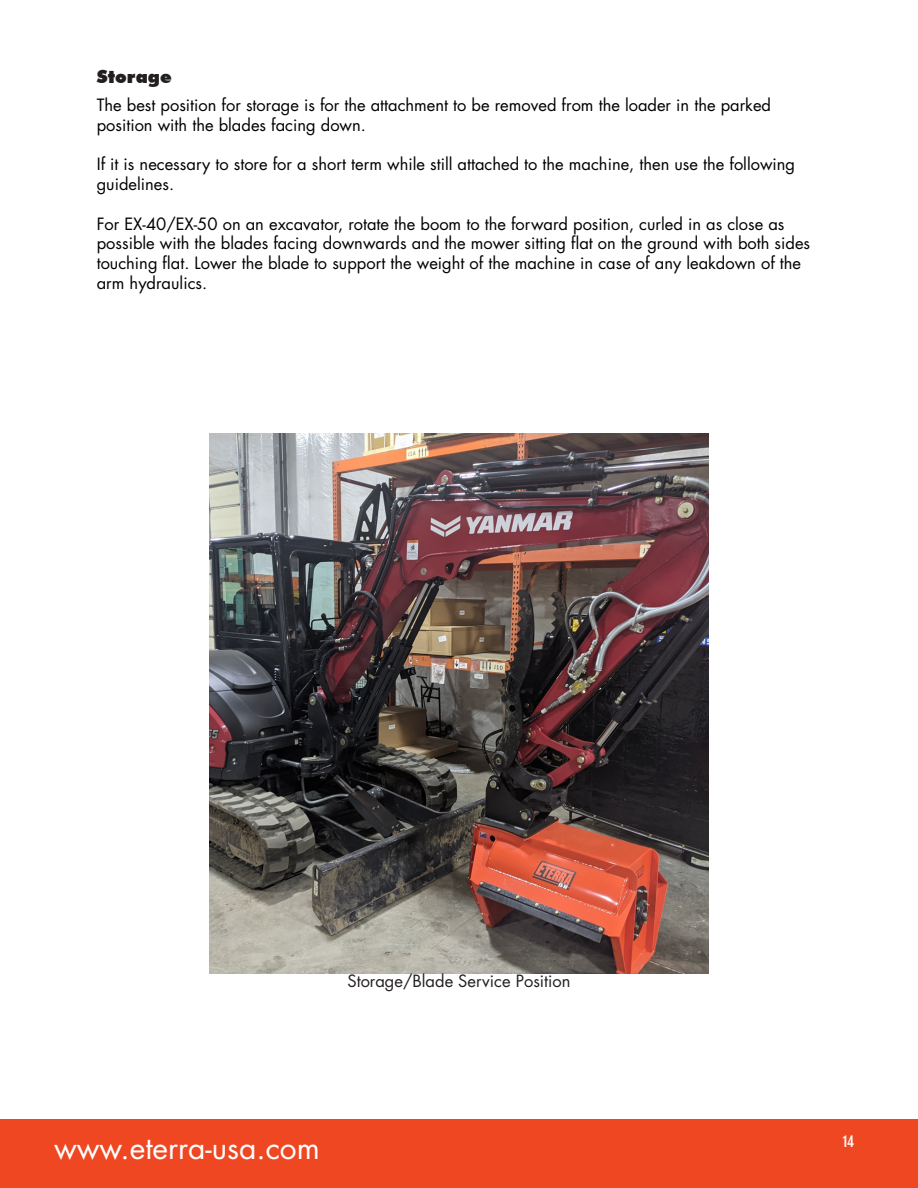
<style>
.page{position:relative;width:918px;height:1188px;background:#fff}
.page>*{position:absolute;margin:0;border:0;box-sizing:border-box;transform-origin:0 0}
.t1{font:30px "Futura Std";color:#fff}
.Sub_Header{font:900 18px "Futura BT";color:#231f20}
.t2{font:16.5px/19.8px "Futura Std";color:#000}
.t3{font:16.5px "Futura Std";color:#231f20}
.t4{font:700 condensed 16.5px "DIN Neuzeit Grotesk Std";color:#fff}
</style>
<div class="page">
<div style="left:0;top:1119px;width:918px;height:69px;background:#ef4722"></div>
<img style="left:210px;top:434px;width:498px;height:539px">
<p class="Sub_Header" style="left:97px;top:65px;width:77px">Storage</p>
<p class="t2" style="left:97px;top:95px;width:676px">The best position for storage is for the attachment to be removed from the loader in the parked position with the blades facing down.</p>
<p class="t2" style="left:97px;top:154px;width:700px">If it is necessary to store for a short term while still attached to the machine, then use the following guidelines.</p>
<p class="t2" style="left:97px;top:214px;width:715px">For EX-40/EX-50 on an excavator, rotate the boom to the forward position, curled in as close as possible with the blades facing downwards and the mower sitting flat on the ground with both sides touching flat. Lower the blade to support the weight of the machine in case of any leakdown of the arm hydraulics.</p>
<p class="t3" style="left:347px;top:970px;width:225px">Storage/Blade Service Position</p>
<h1 class="t1" style="left:54px;top:1129px;width:267px">www.eterra-usa.com</h1>
<p class="t4" style="left:843px;top:1131px;width:13px">14</p>
</div>
